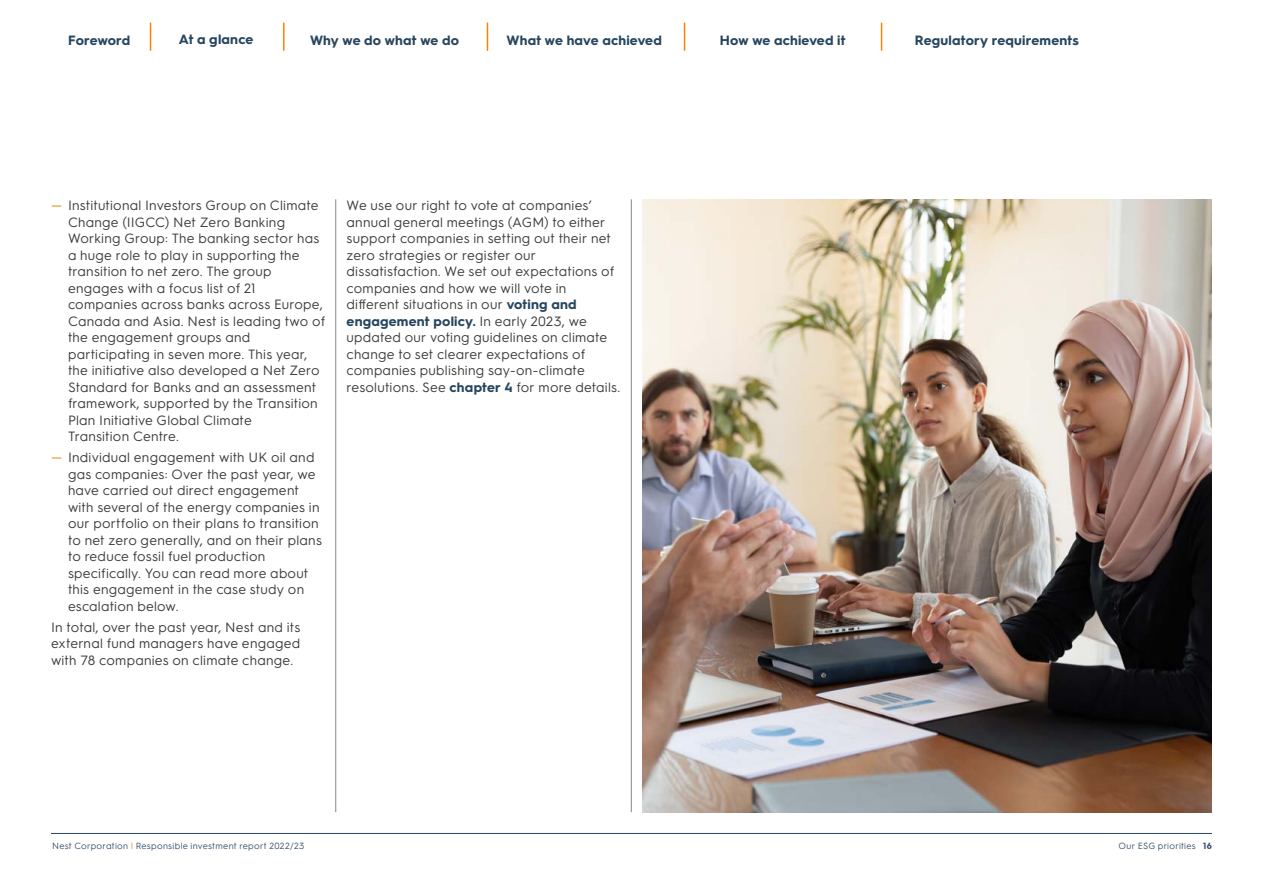
<style>
.page{position:relative;width:1263px;height:893px;background:#fff}
.page>*{position:absolute;margin:0;border:0;box-sizing:border-box;transform-origin:0 0}
.t1{font:13.5px/16.5px "Hurme Geometric Sans 3";letter-spacing:.015em;color:#3c3c3b}
.t2{font:700 13.5px "Hurme Geometric Sans 3";letter-spacing:.015em;color:#27465f}
.t3{font:9px "Hurme Geometric Sans 3";letter-spacing:.03em;color:#3a526a}
.s1{font-size:15px;color:#f28a25}
.s2{font-weight:700;color:#27465f}
.s3{color:#f28a25}
.s4{font-weight:700}
</style>
<div class="page">
<img style="left:642px;top:199px;width:570px;height:613px">
<hr style="left:51px;top:833px;width:1161px;height:1px;background:#27465f">
<svg style="left:684px;top:23px;width:1px;height:27px"></svg>
<svg style="left:881px;top:23px;width:1px;height:27px"></svg>
<svg style="left:487px;top:23px;width:1px;height:27px"></svg>
<svg style="left:283px;top:23px;width:1px;height:27px"></svg>
<svg style="left:150px;top:23px;width:1px;height:27px"></svg>
<hr style="left:335px;top:199px;width:1px;height:613px;background:#878787">
<hr style="left:631px;top:199px;width:1px;height:613px;background:#878787">
<p class="t2" style="left:68px;top:31px;width:64px">Foreword</p>
<p class="t2" style="left:179px;top:30px;width:76px">At a glance</p>
<p class="t2" style="left:310px;top:31px;width:151px">Why we do what we do</p>
<p class="t2" style="left:507px;top:31px;width:157px">What we have achieved</p>
<p class="t2" style="left:720px;top:31px;width:127px">How we achieved it</p>
<p class="t2" style="left:915px;top:31px;width:165px">Regulatory requirements</p>
<p class="t1" style="left:68px;top:196px;width:259px;text-indent:-17px"><span class="s1">—</span> Institutional Investors Group on Climate Change (IIGCC) Net Zero Banking Working Group: The banking sector has a huge role to play in supporting the transition to net zero. The group engages with a focus list of 21 companies across banks across Europe, Canada and Asia. Nest is leading two of the engagement groups and participating in seven more. This year, the initiative also developed a Net Zero Standard for Banks and an assessment framework, supported by the Transition Plan Initiative Global Climate<br>Transition Centre.</p>
<p class="t1" style="left:68px;top:448px;width:255px;text-indent:-17px"><span class="s1">—</span> Individual engagement with UK oil and gas companies: Over the past year, we have carried out direct engagement with several of the energy companies in our portfolio on their plans to transition to net zero generally, and on their plans to reduce fossil fuel production specifically. You can read more about this engagement in the case study on escalation below.</p>
<p class="t1" style="left:51px;top:618px;width:251px;text-align:justify">In total, over the past year, Nest and its external fund managers have engaged with 78 companies on climate change.</p>
<p class="t1" style="left:347px;top:196px;width:275px">We use our right to vote at companies’ annual general meetings (AGM) to either support companies in setting out their net zero strategies or register our dissatisfaction. We set out expectations of companies and how we will vote in different situations in our <span class="s2">voting and engagement policy.</span> In early 2023, we updated our voting guidelines on climate change to set clearer expectations of companies publishing say-on-climate resolutions. See <span class="s2">chapter 4</span> for more details.</p>
<p class="t3" style="left:52px;top:840px;width:254px">Nest Corporation <span class="s3">|</span> Responsible investment report 2022/23</p>
<p class="t3" style="left:1118px;top:840px;width:95px">Our ESG priorities <span class="s4">16</span></p>
</div>
